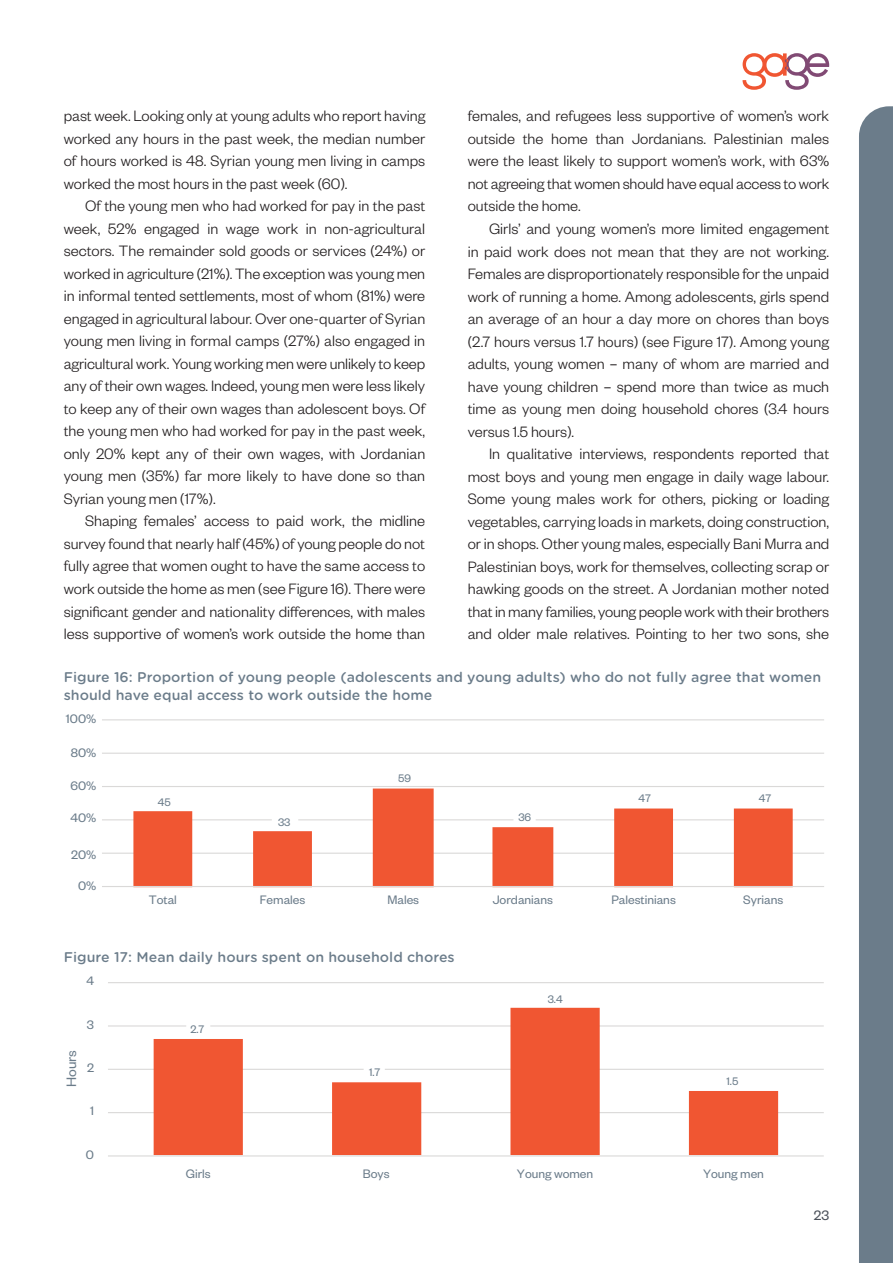
<style>
.page{position:relative;width:893px;height:1263px;background:#fff}
.page>*{position:absolute;margin:0;border:0;box-sizing:border-box;transform-origin:0 0}
.Body_paragraph{font:300 16.5px/22.5px "Founders Grotesk";color:#231f20;text-align:justify}
.t1{font:15px "Founders Grotesk";color:#6b7c8a}
.t2{font:15px "Founders Grotesk";color:#4b515a}
.t3{font:500 13.5px/18px "Gotham Rnd S Sm";color:#6b7c8a}
.t4{font:13.5px "Founders Grotesk";color:#6b7c8a}
.t5{font:12px "Founders Grotesk";color:#6b7c8a}
.s1{font-weight:400}
</style>
<div class="page">
<div style="left:859px;top:106px;width:34px;height:1157px;background:#6b7c8a"></div>
<svg style="left:742px;top:53px;width:87px;height:37px"></svg>
<hr style="left:102px;top:719px;width:722px;height:1px;background:#dad9d8">
<hr style="left:102px;top:753px;width:722px;height:1px;background:#dad9d8">
<hr style="left:102px;top:786px;width:722px;height:1px;background:#dad9d8">
<hr style="left:536px;top:819px;width:288px;height:1px;background:#dad9d8">
<hr style="left:102px;top:819px;width:170px;height:1px;background:#dad9d8">
<hr style="left:102px;top:853px;width:722px;height:1px;background:#dad9d8">
<svg style="left:133px;top:788px;width:660px;height:98px"></svg>
<hr style="left:102px;top:886px;width:722px;height:1px;background:#dad9d8">
<hr style="left:108px;top:982px;width:716px;height:1px;background:#dad9d8">
<hr style="left:210px;top:1025px;width:614px;height:1px;background:#dad9d8">
<hr style="left:108px;top:1025px;width:78px;height:1px;background:#dad9d8">
<hr style="left:385px;top:1069px;width:439px;height:1px;background:#dad9d8">
<hr style="left:108px;top:1069px;width:256px;height:1px;background:#dad9d8">
<hr style="left:108px;top:1112px;width:716px;height:1px;background:#dad9d8">
<svg style="left:154px;top:1008px;width:624px;height:147px"></svg>
<hr style="left:108px;top:1155px;width:716px;height:1px;background:#dad9d8">
<p class="Body_paragraph" style="left:468px;top:104px;width:363px">females, and refugees less supportive of women’s work outside the home than Jordanians. Palestinian males were the least likely to support women’s work, with 63% not agreeing that women should have equal access to work outside the home.</p>
<p class="Body_paragraph" style="left:468px;top:217px;width:363px;text-indent:21px">Girls’ and young women’s more limited engagement in paid work does not mean that they are not working.<br>Females are disproportionately responsible for the unpaid work of running a home. Among adolescents, girls spend an average of an hour a day more on chores than boys (2.7 hours versus 1.7 hours) (see Figure 17). Among young adults, young women <span class="s1">–</span> many of whom are married and have young children <span class="s1">–</span> spend more than twice as much time as young men doing household chores (3.4 hours versus 1.5 hours).</p>
<p class="Body_paragraph" style="left:468px;top:442px;width:363px;text-indent:21px">In qualitative interviews, respondents reported that most boys and young men engage in daily wage labour.<br>Some young males work for others, picking or loading vegetables, carrying loads in markets, doing construction, or in shops. Other young males, especially Bani Murra and Palestinian boys, work for themselves, collecting scrap or hawking goods on the street. A Jordanian mother noted that in many families, young people work with their brothers and older male relatives. Pointing to her two sons, she</p>
<p class="t3" style="left:64px;top:668px;width:759px">Figure 16: Proportion of young people (adolescents and young adults) who do not fully agree that women should have equal access to work outside the home</p>
<p class="Body_paragraph" style="left:64px;top:104px;width:363px">past week. Looking only at young adults who report having worked any hours in the past week, the median number of hours worked is 48. Syrian young men living in camps worked the most hours in the past week (60).</p>
<p class="Body_paragraph" style="left:64px;top:194px;width:363px;text-indent:21px">Of the young men who had worked for pay in the past week, 52% engaged in wage work in non-agricultural sectors. The remainder sold goods or services (24%) or worked in agriculture (21%). The exception was young men in informal tented settlements, most of whom (81%) were engaged in agricultural labour. Over one-quarter of Syrian young men living in formal camps (27%) also engaged in agricultural work. Young working men were unlikely to keep any of their own wages. Indeed, young men were less likely to keep any of their own wages than adolescent boys. Of the young men who had worked for pay in the past week, only 20% kept any of their own wages, with Jordanian young men (35%) far more likely to have done so than Syrian young men (17%).</p>
<p class="Body_paragraph" style="left:64px;top:509px;width:363px;text-indent:21px">Shaping females’ access to paid work, the midline survey found that nearly half (45%) of young people do not fully agree that women ought to have the same access to work outside the home as men (see Figure 16). There were significant gender and nationality differences, with males less supportive of women’s work outside the home than</p>
<p class="t4" style="left:66px;top:711px;width:32px">100%</p>
<p class="t4" style="left:71px;top:745px;width:27px">80%</p>
<p class="t4" style="left:70px;top:777px;width:27px">60%</p>
<p class="t4" style="left:70px;top:809px;width:27px">40%</p>
<p class="t4" style="left:71px;top:847px;width:27px">20%</p>
<p class="t4" style="left:78px;top:878px;width:20px">0%</p>
<p class="t5" style="left:158px;top:795px;width:14px">45</p>
<p class="t5" style="left:278px;top:815px;width:14px">33</p>
<p class="t5" style="left:398px;top:771px;width:14px">59</p>
<p class="t5" style="left:518px;top:810px;width:14px">36</p>
<p class="t5" style="left:639px;top:791px;width:14px">47</p>
<p class="t5" style="left:759px;top:791px;width:14px">47</p>
<p class="t4" style="left:149px;top:891px;width:30px">Total</p>
<p class="t4" style="left:260px;top:891px;width:47px">Females</p>
<p class="t4" style="left:387px;top:891px;width:33px">Males</p>
<p class="t4" style="left:493px;top:891px;width:62px">Jordanians</p>
<p class="t4" style="left:611px;top:891px;width:66px">Palestinians</p>
<p class="t4" style="left:743px;top:891px;width:42px">Syrians</p>
<p class="t3" style="left:64px;top:947px;width:392px">Figure 17: Mean daily hours spent on household chores</p>
<p class="t4" style="left:87px;top:973px;width:9px">4</p>
<p class="t1" style="left:62px;top:1087px;width:39px;rotate:-90deg">Hours</p>
<p class="t4" style="left:87px;top:1016px;width:9px">3</p>
<p class="t4" style="left:87px;top:1059px;width:8px">2</p>
<p class="t4" style="left:90px;top:1103px;width:5px">1</p>
<p class="t4" style="left:86px;top:1146px;width:10px">0</p>
<p class="t5" style="left:190px;top:1022px;width:15px">2.7</p>
<p class="t5" style="left:369px;top:1065px;width:13px">1.7</p>
<p class="t5" style="left:548px;top:992px;width:16px">3.4</p>
<p class="t5" style="left:726px;top:1074px;width:13px">1.5</p>
<p class="t4" style="left:186px;top:1165px;width:26px">Girls</p>
<p class="t4" style="left:363px;top:1165px;width:28px">Boys</p>
<p class="t4" style="left:517px;top:1165px;width:78px">Young women</p>
<p class="t4" style="left:703px;top:1165px;width:62px">Young men</p>
<p class="t2" style="left:814px;top:1206px;width:17px">23</p>
</div>
